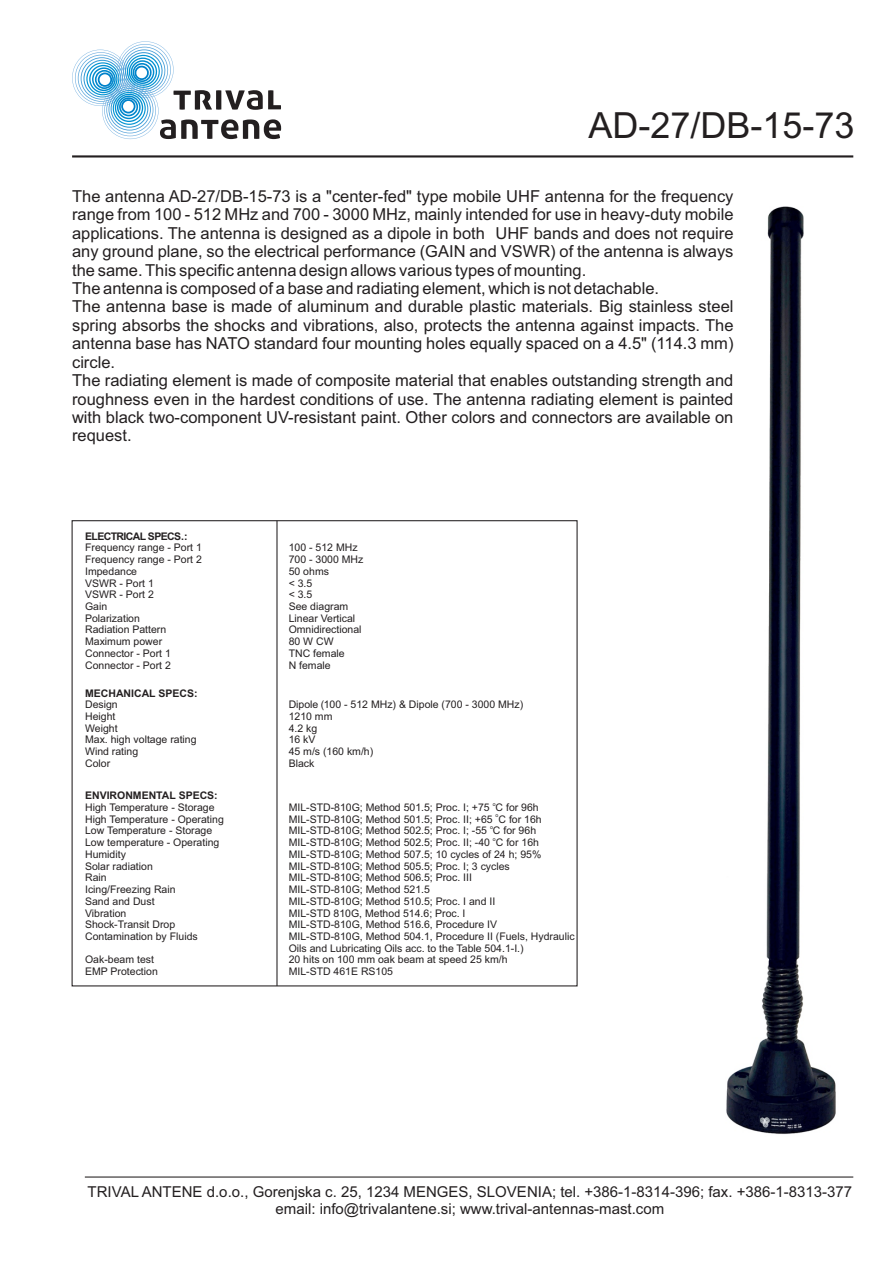
<style>
.page{position:relative;width:893px;height:1263px;background:#fff}
.page>*{position:absolute;margin:0;border:0;box-sizing:border-box;transform-origin:0 0}
.t1{font:36px "Arial";color:#231f20}
.t2{font:16.5px/18.5px "Arial";color:#231f20}
.t3{font:15px/16.8px "Arial";color:#231f20;text-align:center}
.t4{font:10.5px/11.7px "Arial";color:#231f20}
.t5{font:700 10.5px "Arial";color:#231f20}
.t6{font:700 10.5px "Arial";letter-spacing:-.055em;color:#231f20}
.t7{font:5.25px "Arial";color:#231f20}
</style>
<div class="page">
<img style="left:726px;top:206px;width:110px;height:928px">
<hr style="left:72px;top:155px;width:781px;height:3px;background:#231f20">
<svg style="left:72px;top:41px;width:209px;height:98px"></svg>
<hr style="left:85px;top:1176px;width:768px;height:1px;background:#231f20">
<hr style="left:276px;top:521px;width:2px;height:465px;background:#231f20">
<h1 class="t1" style="left:588px;top:112px;width:268px">AD-27/DB-15-73</h1>
<p class="t2" style="left:72px;top:188px;width:663px">The antenna AD-27/DB-15-73 is a "center-fed" type mobile UHF antenna for the frequency range from 100 - 512 MHz and 700 - 3000 MHz, mainly intended for use in heavy-duty mobile applications. The antenna is designed as a dipole in both UHF bands and does not require any ground plane, so the electrical performance (GAIN and VSWR) of the antenna is always the same. This specific antenna design allows various types of mounting.<br>The antenna is composed of a base and radiating element, which is not detachable.<br>The antenna base is made of aluminum and durable plastic materials. Big stainless steel spring absorbs the shocks and vibrations, also, protects the antenna against impacts. The antenna base has NATO standard four mounting holes equally spaced on a 4.5" (114.3 mm) circle.<br>The radiating element is made of composite material that enables outstanding strength and roughness even in the hardest conditions of use. The antenna radiating element is painted with black two-component UV-resistant paint. Other colors and connectors are available on request.</p>
<p class="t6" style="left:85px;top:532px;width:104px">ELECTRICAL SPECS.:</p>
<p class="t4" style="left:85px;top:543px;width:118px">Frequency range - Port 1<br>Frequency range - Port 2<br>Impedance<br>VSWR - Port 1<br>VSWR - Port 2<br>Gain<br>Polarization<br>Radiation Pattern<br>Maximum power<br>Connector - Port 1<br>Connector - Port 2</p>
<p class="t5" style="left:85px;top:689px;width:114px">MECHANICAL SPECS:</p>
<p class="t4" style="left:85px;top:700px;width:113px">Design<br>Height<br>Weight<br>Max. high voltage rating<br>Wind rating<br>Color</p>
<p class="t5" style="left:85px;top:791px;width:134px">ENVIRONMENTAL SPECS:</p>
<p class="t4" style="left:85px;top:802px;width:140px">High Temperature - Storage<br>High Temperature - Operating<br>Low Temperature - Storage<br>Low temperature - Operating<br>Humidity<br>Solar radiation<br>Rain<br>Icing/Freezing Rain<br>Sand and Dust<br>Vibration<br>Shock-Transit Drop<br>Contamination by Fluids</p>
<p class="t4" style="left:85px;top:955px;width:74px">Oak-beam test<br>EMP Protection</p>
<p class="t4" style="left:289px;top:543px;width:76px">100 - 512 MHz<br>700 - 3000 MHz<br>50 ohms<br>&lt; 3.5<br>&lt; 3.5<br>See diagram<br>Linear Vertical<br>Omnidirectional<br>80 W CW<br>TNC female<br>N female</p>
<p class="t4" style="left:289px;top:700px;width:236px">Dipole (100 - 512 MHz) &amp; Dipole (700 - 3000 MHz)<br>1210 mm<br>4.2 kg<br>16 kV<br>45 m/s (160 km/h)<br>Black</p>
<p class="t7" style="left:493px;top:802px;width:4px">o</p>
<p class="t4" style="left:289px;top:802px;width:252px">MIL-STD-810G; Method 501.5; Proc. I; +75 C for 96h</p>
<p class="t7" style="left:496px;top:813px;width:4px">o</p>
<p class="t4" style="left:289px;top:814px;width:254px">MIL-STD-810G; Method 501.5; Proc. II; +65 C for 16h</p>
<p class="t7" style="left:490px;top:825px;width:4px">o</p>
<p class="t4" style="left:289px;top:826px;width:249px">MIL-STD-810G; Method 502.5; Proc. I; -55 C for 96h</p>
<p class="t7" style="left:493px;top:837px;width:4px">o</p>
<p class="t4" style="left:289px;top:837px;width:287px">MIL-STD-810G; Method 502.5; Proc. II; -40 C for 16h MIL-STD-810G; Method 507.5; 10 cycles of 24 h; 95% MIL-STD-810G; Method 505.5; Proc. I; 3 cycles MIL-STD-810G; Method 506.5; Proc. III<br>MIL-STD-810G; Method 521.5<br>MIL-STD-810G; Method 510.5; Proc. I and II<br>MIL-STD 810G, Method 514.6; Proc. I<br>MIL-STD-810G, Method 516.6, Procedure IV<br>MIL-STD-810G, Method 504.1, Procedure II (Fuels, Hydraulic Oils and Lubricating Oils acc. to the Table 504.1-I.)<br>20 hits on 100 mm oak beam at speed 25 km/h<br>MIL-STD 461E RS105</p>
<h3 class="t3" style="left:88px;top:1185px;width:766px">TRIVAL ANTENE d.o.o., Gorenjska c. 25, 1234 MENGES, SLOVENIA; tel. +386-1-8314-396; fax. +386-1-8313-377 email: info@trivalantene.si; www.trival-antennas-mast.com</h3>
</div>
